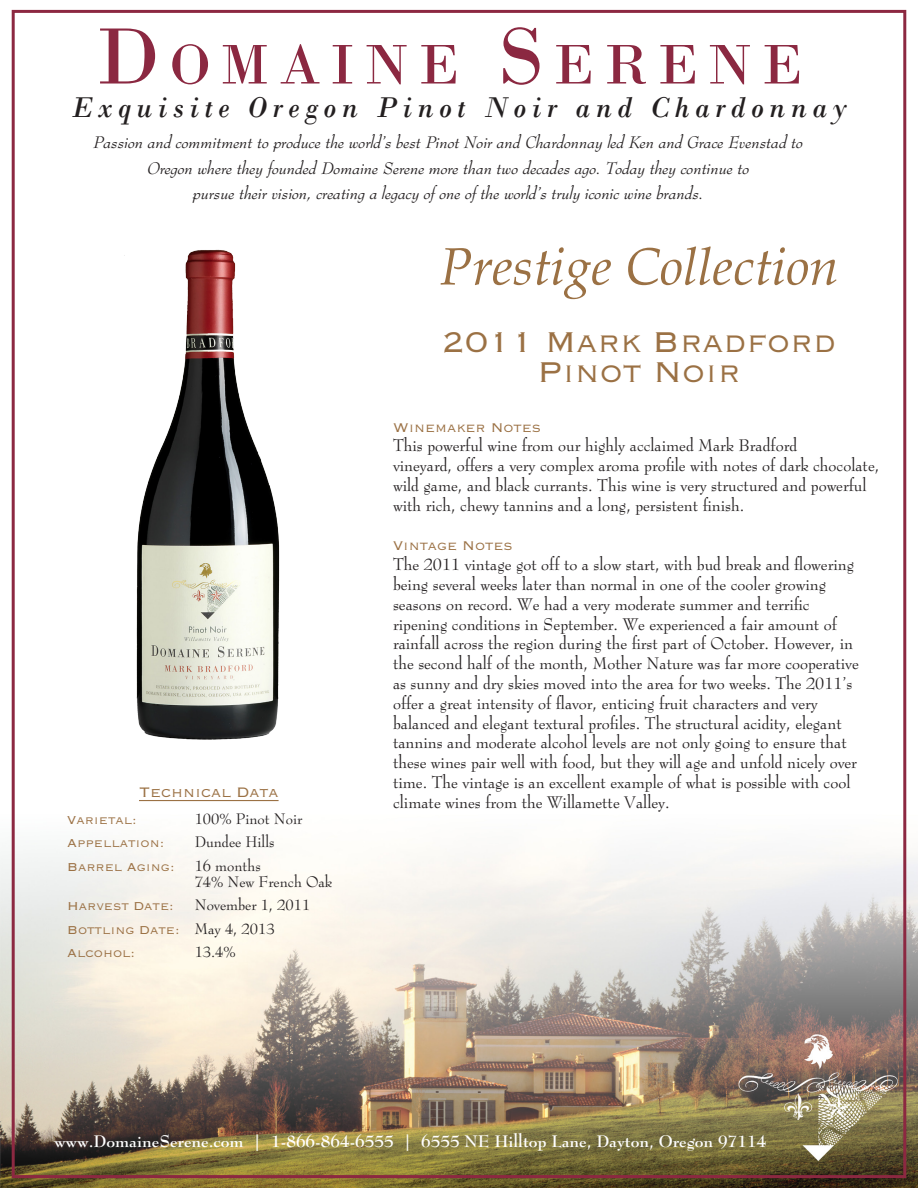
<style>
.page{position:relative;width:918px;height:1188px;background:#fff}
.page>*{position:absolute;margin:0;border:0;box-sizing:border-box;transform-origin:0 0}
.t1{font:58.8px "Bodoni";letter-spacing:.155em;color:#8b2841}
.t2{font:italic 52.5px "Book Antiqua";color:#9b7144}
.t3{font:37.5px/30px "Copperplate Thirty Two BC";color:#9b7144;text-align:center}
.t4{font:italic 30px "Bodoni";letter-spacing:.18em;color:#231f20}
.TD_-_Head{font:18px "Copperplate Thirty Two BC";color:#9b7144}
.SubHead{font:16.5px "Bernhard Modern BT";color:#231f20}
.Headline_Text{font:italic 16.5px/25.5px "Bernhard Modern BT";color:#231f20;text-align:center}
.Text{font:16.5px/19.8px "Bernhard Modern BT";color:#231f20}
.t5{font:700 16.5px "Bernhard Modern BT";color:#fff}
.SubHead-2{font:16.5px "Copperplate Thirty Two BC";color:#9b7144}
.TD_-_text{font:15px "Copperplate Thirty Two BC";color:#9b7144}
.TD_-_text-2{font:15px/16.5px "Bernhard Modern BT";color:#231f20}
.s1{font-size:84px}
.s2{font-family:"Bernhard Modern BT";color:#231f20}
</style>
<div class="page">
<img style="left:1px;top:813px;width:917px;height:375px">
<img style="left:124px;top:249px;width:156px;height:491px">
<hr style="left:139px;top:800px;width:140px;height:1px;background:#9b7144">
<p class="t1" style="left:96px;top:30px;width:708px"><span class="s1">D</span>OMAINE <span class="s1">S</span>ERENE</p>
<p class="t4" style="left:72px;top:89px;width:776px">Exquisite Oregon Pinot Noir and Chardonnay</p>
<p class="Headline_Text" style="left:94px;top:129px;width:711px">Passion and commitment to produce the world’s best Pinot Noir and Chardonnay led Ken and Grace Evenstad to<br>Oregon where they founded Domaine Serene more than two decades ago. Today they continue to<br>pursue their vision, creating a legacy of one of the world’s truly iconic wine brands.</p>
<p class="t2" style="left:439px;top:230px;width:401px">Prestige Collection</p>
<p class="TD_-_Head" style="left:139px;top:783px;width:141px">Technical Data</p>
<p class="TD_-_text" style="left:67px;top:813px;width:71px">Varietal:</p>
<p class="TD_-_text-2" style="left:195px;top:810px;width:109px">100% Pinot Noir</p>
<p class="TD_-_text" style="left:67px;top:836px;width:99px">Appellation:</p>
<p class="TD_-_text-2" style="left:195px;top:833px;width:81px">Dundee Hills</p>
<p class="TD_-_text" style="left:67px;top:859px;width:109px">Barrel Aging:</p>
<p class="TD_-_text-2" style="left:195px;top:857px;width:139px">16 months<br>74% New French Oak</p>
<p class="TD_-_text" style="left:67px;top:899px;width:108px">Harvest Date:</p>
<p class="TD_-_text-2" style="left:195px;top:896px;width:117px">November 1, 2011</p>
<p class="TD_-_text" style="left:67px;top:922px;width:209px">Bottling Date: <span class="s2">May 4, 2013</span></p>
<p class="TD_-_text" style="left:67px;top:946px;width:69px">Alcohol:</p>
<p class="TD_-_text-2" style="left:195px;top:943px;width:43px">13.4%</p>
<p class="t3" style="left:442px;top:328px;width:395px">2011 Mark Bradford<br>Pinot Noir</p>
<p class="SubHead-2" style="left:393px;top:419px;width:150px">Winemaker Notes</p>
<p class="Text" style="left:393px;top:435px;width:406px">This powerful wine from our highly acclaimed Mark Bradford</p>
<p class="Text" style="left:393px;top:455px;width:488px">vineyard, offers a very complex aroma profile with notes of dark chocolate, wild game, and black currants. This wine is very structured and powerful with rich, chewy tannins and a long, persistent finish.</p>
<p class="SubHead-2" style="left:393px;top:538px;width:121px">Vintage Notes</p>
<p class="SubHead" style="left:393px;top:554px;width:462px">The 2011 vintage got off to a slow start, with bud break and flowering</p>
<p class="SubHead" style="left:393px;top:573px;width:434px">being several weeks later than normal in one of the cooler growing</p>
<p class="SubHead" style="left:393px;top:593px;width:418px">seasons on record. We had a very moderate summer and terrific</p>
<p class="SubHead" style="left:393px;top:613px;width:445px">ripening conditions in September. We experienced a fair amount of</p>
<p class="SubHead" style="left:393px;top:633px;width:461px">rainfall across the region during the first part of October. However, in</p>
<p class="SubHead" style="left:393px;top:653px;width:467px">the second half of the month, Mother Nature was far more cooperative</p>
<p class="SubHead" style="left:393px;top:672px;width:461px">as sunny and dry skies moved into the area for two weeks. The 2011’s</p>
<p class="SubHead" style="left:393px;top:692px;width:426px">offer a great intensity of flavor, enticing fruit characters and very</p>
<p class="SubHead" style="left:393px;top:712px;width:450px">balanced and elegant textural profiles. The structural acidity, elegant</p>
<p class="SubHead" style="left:393px;top:732px;width:455px">tannins and moderate alcohol levels are not only going to ensure that</p>
<p class="SubHead" style="left:393px;top:752px;width:465px">these wines pair well with food, but they will age and unfold nicely over</p>
<p class="SubHead" style="left:393px;top:771px;width:459px">time. The vintage is an excellent example of what is possible with cool</p>
<p class="SubHead" style="left:393px;top:791px;width:278px">climate wines from the Willamette Valley.</p>
<p class="t5" style="left:54px;top:1131px;width:714px">www.DomaineSerene.com | 1-866-864-6555 | 6555 NE Hilltop Lane, Dayton, Oregon 97114</p>
</div>
